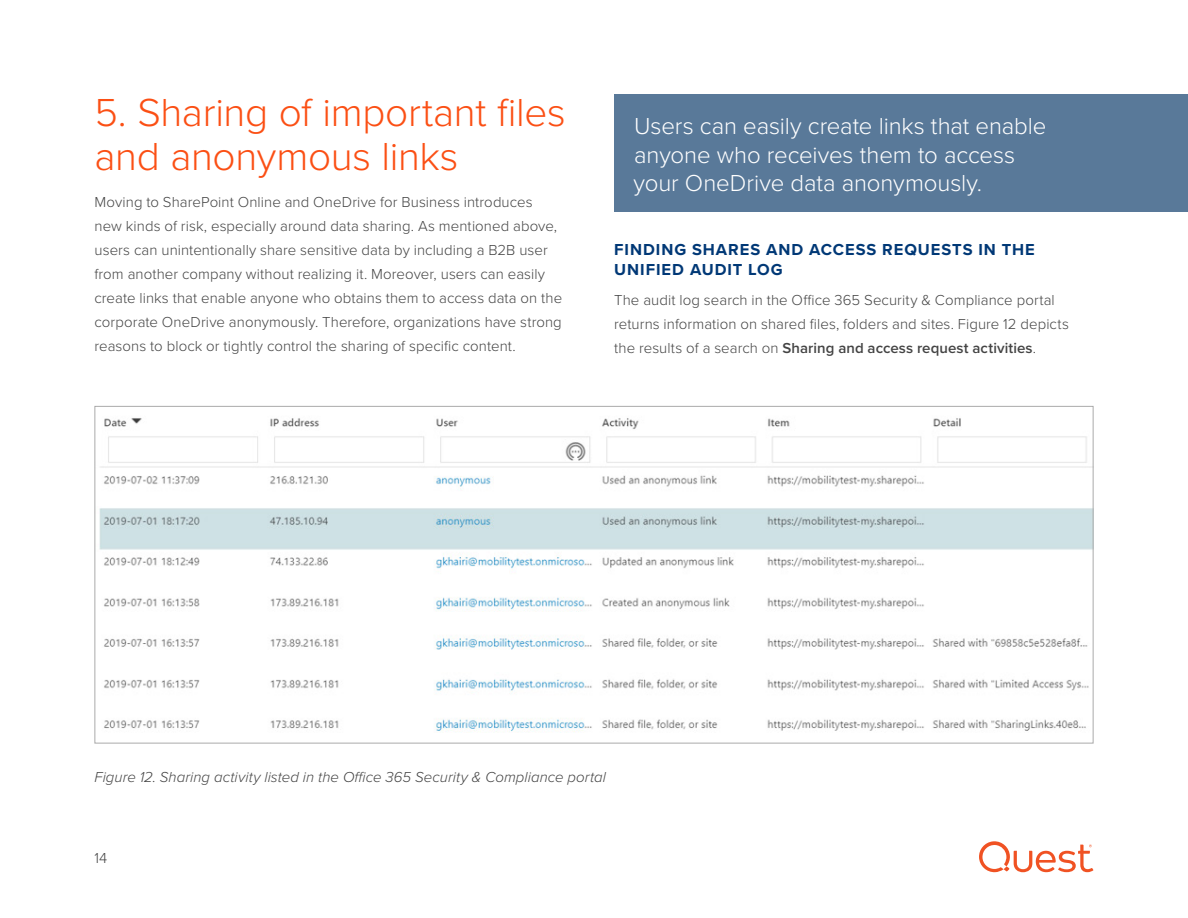
<style>
.page{position:relative;width:1188px;height:918px;background:#fff}
.page>*{position:absolute;margin:0;border:0;box-sizing:border-box;transform-origin:0 0}
.t1{font:300 40.5px/43.5px "Proxima Nova";letter-spacing:-.01em;color:#fb4f14}
.t2{font:300 24px/28.8px "Proxima Nova";letter-spacing:-.005em;color:#fff}
.t3{font:700 16.5px/19.8px "Proxima Nova";letter-spacing:.055em;color:#003876}
.t4{font:300 15px/24px "Proxima Nova";letter-spacing:.005em;color:#444}
.t5{font:italic 300 15px "Proxima Nova";letter-spacing:.005em;color:#444}
.s1{font-weight:600}
</style>
<div class="page">
<img style="left:99px;top:418px;width:993px;height:315px">
<div style="left:614px;top:94px;width:574px;height:118px;background:#597999"></div>
<svg style="left:979px;top:841px;width:114px;height:31px"></svg>
<h1 class="t1" style="left:94px;top:89px;width:473px">5. Sharing of important files and anonymous links</h1>
<p class="t4" style="left:94px;top:190px;width:469px">Moving to SharePoint Online and OneDrive for Business introduces new kinds of risk, especially around data sharing. As mentioned above, users can unintentionally share sensitive data by including a B2B user from another company without realizing it. Moreover, users can easily create links that enable anyone who obtains them to access data on the corporate OneDrive anonymously. Therefore, organizations have strong reasons to block or tightly control the sharing of specific content.</p>
<h2 class="t2" style="left:634px;top:110px;width:414px">Users can easily create links that enable anyone who receives them to access your OneDrive data anonymously.</h2>
<p class="t3" style="left:614px;top:239px;width:422px">FINDING SHARES AND ACCESS REQUESTS IN THE<br>UNIFIED AUDIT LOG</p>
<p class="t4" style="left:614px;top:288px;width:456px">The audit log search in the Office 365 Security &amp; Compliance portal returns information on shared files, folders and sites. Figure 12 depicts the results of a search on <span class="s1">Sharing and access request activities</span>.</p>
<p class="t5" style="left:94px;top:766px;width:513px">Figure 12. Sharing activity listed in the Office 365 Security &amp; Compliance portal</p>
<p class="t4" style="left:94px;top:845px;width:14px">14</p>
</div>
